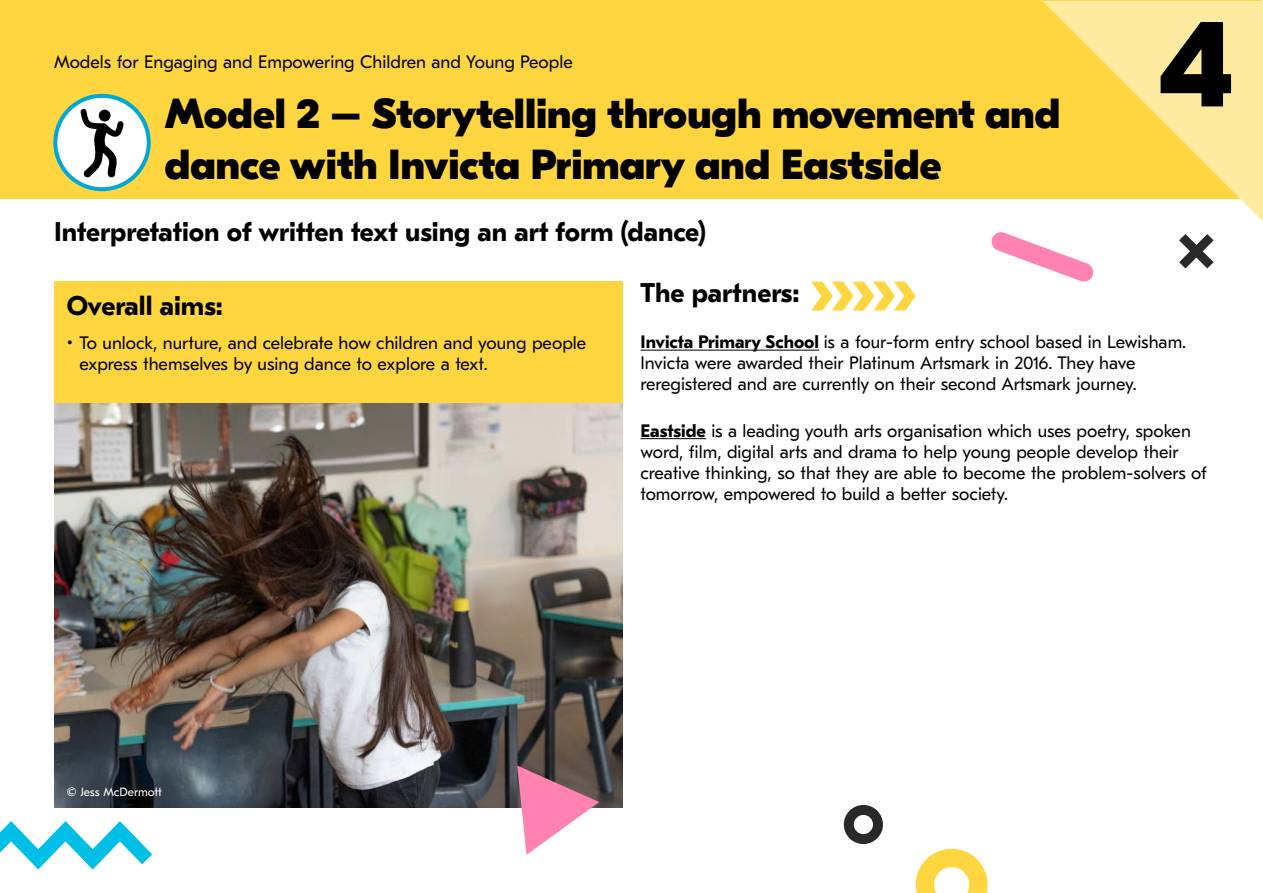
<style>
.page{position:relative;width:1263px;height:893px;background:#fff}
.page>*{position:absolute;margin:0;border:0;box-sizing:border-box;transform-origin:0 0}
.t1{font:800 125.1px "GT Eesti Display";color:#000}
.Model_title{font:800 42px/50.4px "GT Eesti Display";color:#000}
.t2{font:700 27px "GT Eesti Text";color:#000}
.Body_copy{font:18px/21px "GT Eesti Text";color:#000}
.Bullets{font:18px/21px "GT Eesti Text";color:#000}
.t3{font:12px "GT Eesti Text";color:#fff}
.s1{font-weight:700}
</style>
<div class="page">
<div style="left:1px;top:1px;width:1261px;height:198px;background:#ffd640"></div>
<svg style="left:1042px;top:1px;width:221px;height:221px;fill:#ffeb9f"></svg>
<hr style="left:640px;top:350px;width:179px;height:1px;background:#000">
<hr style="left:640px;top:438px;width:66px;height:1px;background:#000">
<div style="left:54px;top:282px;width:568px;height:122px;background:#ffd640"></div>
<img style="left:54px;top:404px;width:568px;height:404px">
<div style="left:55px;top:96px;width:94px;height:93px;background:#fff;border-radius:50%"></div>
<div style="left:53px;top:94px;width:98px;height:97px;border:4px solid #00a9d3;border-radius:50%"></div>
<svg style="left:80px;top:109px;width:44px;height:68px"></svg>
<svg style="left:811px;top:282px;width:105px;height:29px"></svg>
<svg style="left:517px;top:765px;width:82px;height:90px"></svg>
<svg style="left:0;top:821px;width:152px;height:48px"></svg>
<svg style="left:844px;top:805px;width:39px;height:39px"></svg>
<svg style="left:1179px;top:234px;width:34px;height:34px"></svg>
<svg style="left:916px;top:849px;width:72px;height:44px"></svg>
<svg style="left:991px;top:232px;width:102px;height:50px"></svg>
<p class="Body_copy" style="left:54px;top:51px;width:520px">Models for Engaging and Empowering Children and Young People</p>
<h1 class="Model_title" style="left:165px;top:90px;width:897px">Model 2 – Storytelling through movement and dance with Invicta Primary and Eastside</h1>
<h3 class="t2" style="left:54px;top:217px;width:653px">Interpretation of written text using an art form (dance)</h3>
<h1 class="t1" style="left:1159px;top:-6px;width:76px">4</h1>
<h3 class="t2" style="left:67px;top:291px;width:158px">Overall aims:</h3>
<p class="Bullets" style="left:80px;top:333px;width:508px;text-indent:-13px">• To unlock, nurture, and celebrate how children and young people express themselves by using dance to explore a text.</p>
<h3 class="t2" style="left:640px;top:278px;width:160px">The partners:</h3>
<p class="Body_copy" style="left:640px;top:332px;width:547px"><span class="s1">Invicta Primary School</span> is a four-form entry school based in Lewisham.<br>Invicta were awarded their Platinum Artsmark in 2016. They have reregistered and are currently on their second Artsmark journey.</p>
<p class="Body_copy" style="left:640px;top:420px;width:568px"><span class="s1">Eastside</span> is a leading youth arts organisation which uses poetry, spoken word, film, digital arts and drama to help young people develop their creative thinking, so that they are able to become the problem-solvers of tomorrow, empowered to build a better society.</p>
<p class="t3" style="left:67px;top:786px;width:97px">© Jess McDermott</p>
</div>
